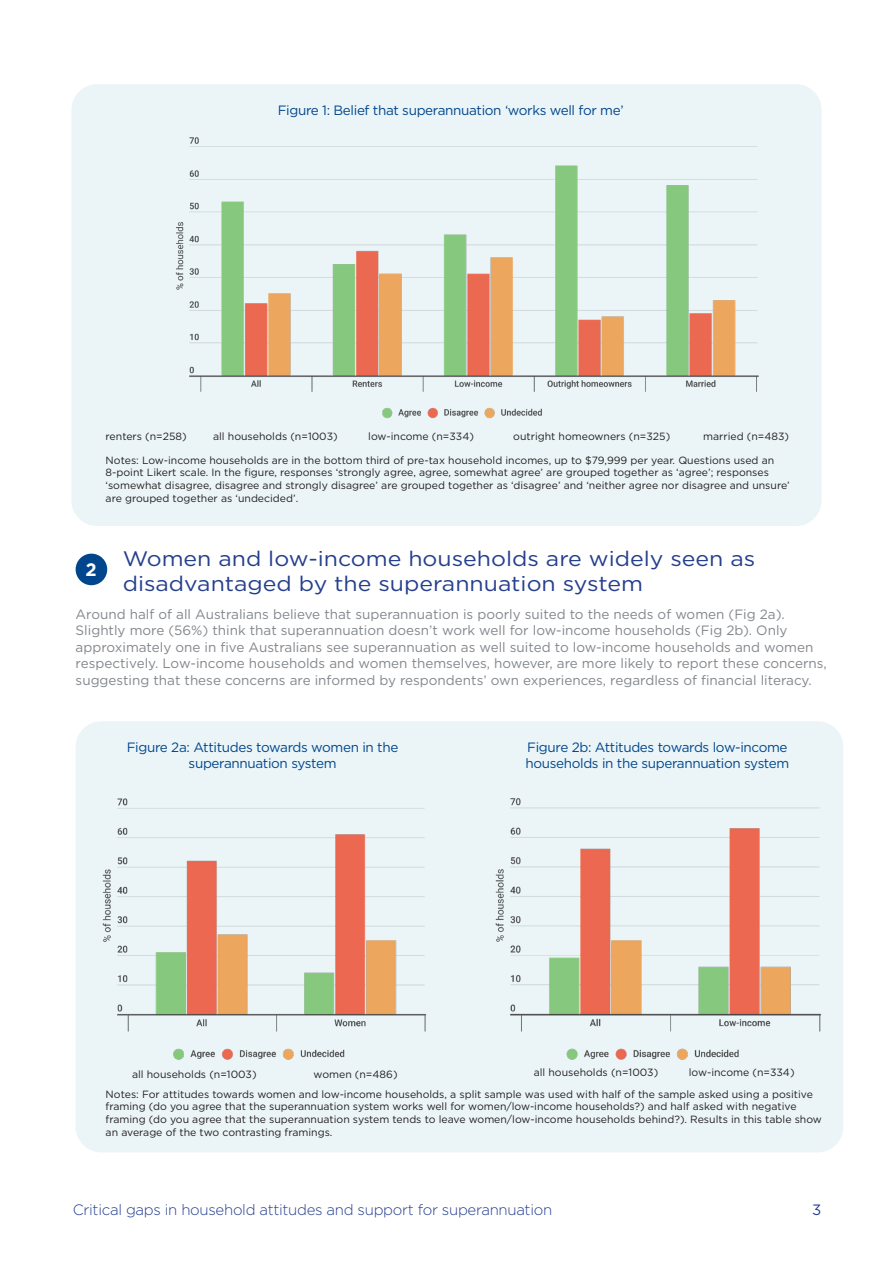
<style>
.page{position:relative;width:893px;height:1263px;background:#fff}
.page>*{position:absolute;margin:0;border:0;box-sizing:border-box;transform-origin:0 0}
.Subheader{font:21px/25.2px "Gotham";color:#253f8e;scale:1.1 1}
.t1{font:700 18px "Gotham";color:#fff}
.t2{font:300 15px "Gotham";letter-spacing:-.02em;color:#253f8e}
.t3{font:15px "Gotham";color:#253f8e}
.Body_Copy{font:13.5px/16.5px "Gotham";color:#82878c}
.Body_Copy-2{font:13.5px/16.2px "Gotham";letter-spacing:-.025em;color:#01468c;text-align:center}
.t4{font:10.5px/12.6px "Gotham";color:#231f20}
</style>
<div class="page">
<div style="left:71px;top:84px;width:750px;height:442px;background:#ebf5f8;border-radius:26px"></div>
<img style="left:175px;top:137px;width:584px;height:282px">
<div style="left:76px;top:554px;width:31px;height:31px;background:#01468c;border-radius:50%"></div>
<div style="left:76px;top:721px;width:767px;height:431px;background:#ebf5f8;border-radius:26px"></div>
<img style="left:102px;top:798px;width:325px;height:262px">
<img style="left:495px;top:798px;width:327px;height:262px">
<p class="Body_Copy-2" style="left:278px;top:102px;width:347px">Figure 1: Belief that superannuation ‘works well for me’</p>
<p class="t4" style="left:106px;top:430px;width:83px">renters (n=258)</p>
<p class="t4" style="left:213px;top:430px;width:126px">all households (n=1003)</p>
<p class="t4" style="left:368px;top:430px;width:107px">low-income (n=334)</p>
<p class="t4" style="left:513px;top:430px;width:158px">outright homeowners (n=325)</p>
<p class="t4" style="left:703px;top:430px;width:87px">married (n=483)</p>
<p class="t4" style="left:106px;top:453px;width:686px">Notes: Low-income households are in the bottom third of pre-tax household incomes, up to $79,999 per year. Questions used an 8-point Likert scale. In the figure, responses ‘strongly agree, agree, somewhat agree’ are grouped together as ‘agree’; responses ‘somewhat disagree, disagree and strongly disagree’ are grouped together as ‘disagree’ and ‘neither agree nor disagree and unsure’ are grouped together as ‘undecided’.</p>
<p class="Subheader" style="left:123px;top:545px;width:577px">Women and low-income households are widely seen as disadvantaged by the superannuation system</p>
<p class="t1" style="left:85px;top:558px;width:13px">2</p>
<p class="Body_Copy" style="left:76px;top:605px;width:753px">Around half of all Australians believe that superannuation is poorly suited to the needs of women (Fig 2a).<br>Slightly more (56%) think that superannuation doesn’t work well for low-income households (Fig 2b). Only approximately one in five Australians see superannuation as well suited to low-income households and women respectively. Low-income households and women themselves, however, are more likely to report these concerns, suggesting that these concerns are informed by respondents’ own experiences, regardless of financial literacy.</p>
<p class="Body_Copy-2" style="left:127px;top:739px;width:273px">Figure 2a: Attitudes towards women in the superannuation system</p>
<p class="Body_Copy-2" style="left:525px;top:739px;width:265px;text-align:left">Figure 2b: Attitudes towards low-income households in the superannuation system</p>
<p class="t4" style="left:132px;top:1067px;width:126px">all households (n=1003)</p>
<p class="t4" style="left:314px;top:1067px;width:85px">women (n=486)</p>
<p class="t4" style="left:534px;top:1066px;width:126px">all households (n=1003)</p>
<p class="t4" style="left:689px;top:1066px;width:107px">low-income (n=334)</p>
<p class="t4" style="left:106px;top:1087px;width:718px">Notes: For attitudes towards women and low-income households, a split sample was used with half of the sample asked using a positive framing (do you agree that the superannuation system works well for women/low-income households?) and half asked with negative framing (do you agree that the superannuation system tends to leave women/low-income households behind?). Results in this table show an average of the two contrasting framings.</p>
<p class="t2" style="left:73px;top:1200px;width:481px">Critical gaps in household attitudes and support for superannuation</p>
<p class="t3" style="left:812px;top:1200px;width:11px">3</p>
</div>
